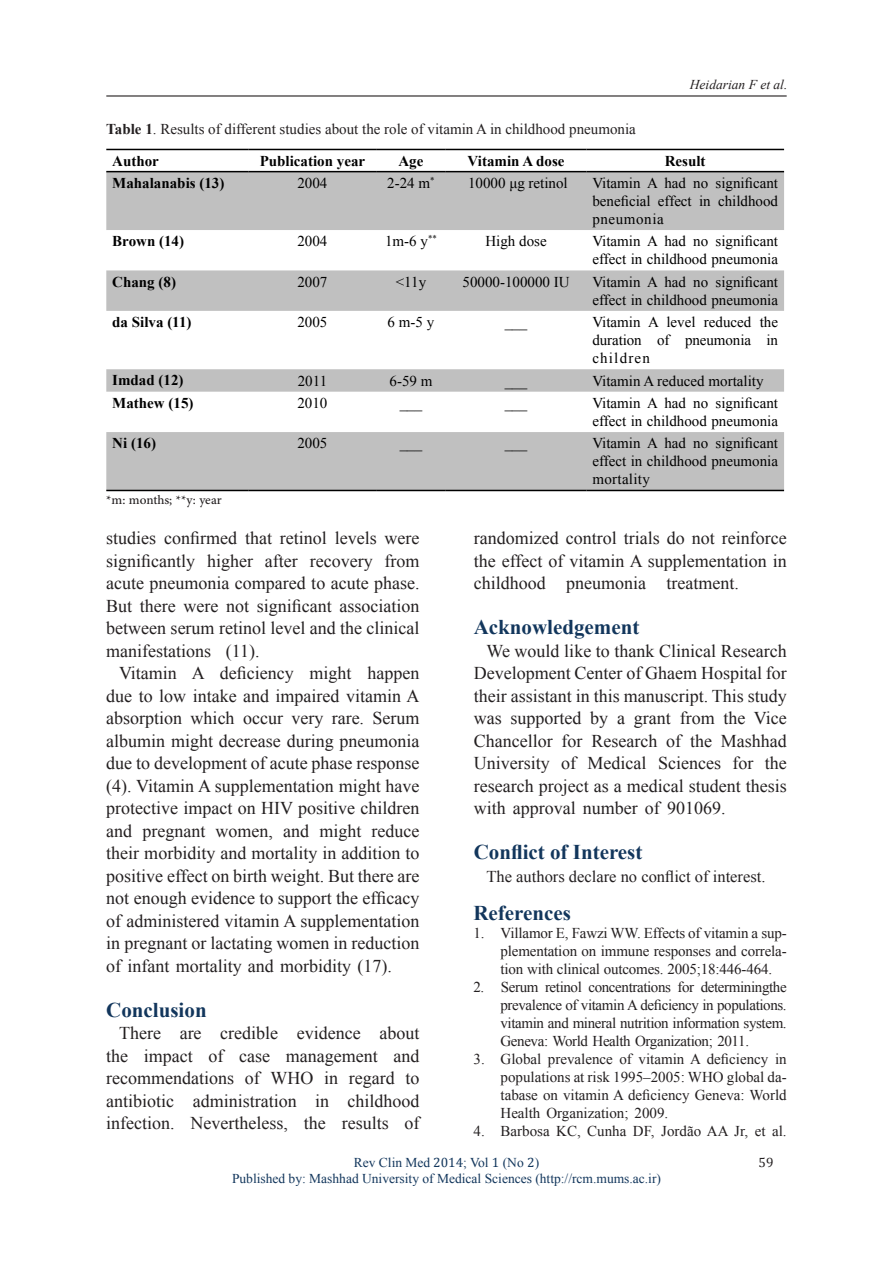
<style>
.page{position:relative;width:893px;height:1263px;background:#fff}
.page>*{position:absolute;margin:0;border:0;box-sizing:border-box;transform-origin:0 0}
.t1{font:700 21px "Times New Roman";color:#12365c}
.t2{font:18px/22.5px "Times New Roman";color:#231f20;text-align:justify}
.t3{font:18px "Adobe Arabic";letter-spacing:-.005em;color:#231f20}
.t4{font:16.5px "Times New Roman";color:#231f20}
.t5{font:15px/18px "Times New Roman";color:#231f20;text-align:justify}
.t6{font:15px/18px "Times New Roman";color:#000;text-align:justify}
.t7{font:700 15px "Times New Roman";color:#000}
.t8{font:13.5px/16.2px "Times New Roman";color:#12365c;text-align:center}
.t9{font:italic 13.5px "Times New Roman";color:#231f20}
.t10{font:13.5px "Cambria";color:#231f20}
.s1{font-weight:700}
.s2{font-family:"Cambria"}
</style>
<div class="page">
<hr style="left:106px;top:95px;width:681px;height:2px;background:#231f20">
<svg style="left:106px;top:172px;width:678px;height:318px;fill:#c0c0c0"></svg>
<hr style="left:106px;top:490px;width:143px;height:1px;background:#000">
<hr style="left:249px;top:490px;width:127px;height:1px;background:#000">
<hr style="left:376px;top:490px;width:70px;height:1px;background:#000">
<hr style="left:446px;top:490px;width:140px;height:1px;background:#000">
<hr style="left:586px;top:490px;width:198px;height:1px;background:#000">
<hr style="left:106px;top:149px;width:143px;height:1px;background:#000">
<hr style="left:249px;top:149px;width:127px;height:1px;background:#000">
<hr style="left:376px;top:149px;width:70px;height:1px;background:#000">
<hr style="left:446px;top:149px;width:140px;height:1px;background:#000">
<hr style="left:586px;top:149px;width:198px;height:1px;background:#000">
<hr style="left:106px;top:171px;width:143px;height:1px;background:#000">
<hr style="left:249px;top:171px;width:127px;height:1px;background:#000">
<hr style="left:376px;top:171px;width:70px;height:1px;background:#000">
<hr style="left:446px;top:171px;width:140px;height:1px;background:#000">
<hr style="left:586px;top:171px;width:198px;height:1px;background:#000">
<p class="t9" style="left:690px;top:75px;width:99px">Heidarian F et al.</p>
<p class="t5" style="left:106px;top:119px;width:531px"><span class="s1">Table 1</span>. Results of different studies about the role of vitamin A in childhood pneumonia</p>
<p class="t7" style="left:112px;top:150px;width:48px">Author</p>
<p class="t7" style="left:260px;top:150px;width:107px">Publication year</p>
<p class="t7" style="left:398px;top:150px;width:26px">Age</p>
<p class="t7" style="left:468px;top:150px;width:98px">Vitamin A dose</p>
<p class="t7" style="left:665px;top:150px;width:42px">Result</p>
<p class="t7" style="left:112px;top:172px;width:114px">Mahalanabis (13)</p>
<p class="t6" style="left:297px;top:174px;width:31px">2004</p>
<p class="t6" style="left:387px;top:174px;width:49px">2-24 m<sup>*</sup></p>
<p class="t6" style="left:468px;top:174px;width:101px">10000 μg retinol</p>
<p class="t6" style="left:592px;top:174px;width:187px">Vitamin A had no significant beneficial effect in childhood pneumonia</p>
<p class="t7" style="left:112px;top:231px;width:73px">Brown (14)</p>
<p class="t6" style="left:297px;top:232px;width:31px">2004</p>
<p class="t6" style="left:385px;top:232px;width:53px">1m-6 y<sup>**</sup></p>
<p class="t6" style="left:485px;top:232px;width:63px">High dose</p>
<p class="t6" style="left:592px;top:232px;width:187px">Vitamin A had no significant effect in childhood pneumonia</p>
<p class="t7" style="left:112px;top:271px;width:65px">Chang (8)</p>
<p class="t6" style="left:297px;top:273px;width:31px">2007</p>
<p class="t6" style="left:396px;top:273px;width:32px">&gt;11y</p>
<p class="t6" style="left:462px;top:273px;width:109px">50000-100000 IU</p>
<p class="t6" style="left:592px;top:273px;width:187px">Vitamin A had no significant effect in childhood pneumonia</p>
<p class="t7" style="left:112px;top:312px;width:81px">da Silva (11)</p>
<p class="t6" style="left:297px;top:313px;width:31px">2005</p>
<p class="t6" style="left:388px;top:313px;width:48px">6 m-5 y</p>
<p class="t6" style="left:505px;top:313px;width:24px">___</p>
<p class="t6" style="left:592px;top:313px;width:187px">Vitamin A level reduced the duration of pneumonia in children</p>
<p class="t7" style="left:112px;top:370px;width:73px">Imdad (12)</p>
<p class="t6" style="left:298px;top:371px;width:31px">2011</p>
<p class="t6" style="left:389px;top:371px;width:44px">6-59 m</p>
<p class="t6" style="left:505px;top:371px;width:24px">___</p>
<p class="t7" style="left:112px;top:392px;width:83px">Mathew (15)</p>
<p class="t6" style="left:297px;top:394px;width:31px">2010</p>
<p class="t7" style="left:112px;top:433px;width:45px">Ni (16)</p>
<p class="t6" style="left:297px;top:434px;width:31px">2005</p>
<p class="t3" style="left:106px;top:487px;width:117px">*m: months; **y: year</p>
<p class="t6" style="left:400px;top:394px;width:24px">___</p>
<p class="t6" style="left:505px;top:394px;width:24px">___</p>
<p class="t6" style="left:400px;top:434px;width:24px">___</p>
<p class="t6" style="left:505px;top:434px;width:24px">___</p>
<p class="t6" style="left:592px;top:371px;width:173px">Vitamin A reduced mortality</p>
<p class="t6" style="left:592px;top:394px;width:187px">Vitamin A had no significant effect in childhood pneumonia</p>
<p class="t6" style="left:592px;top:434px;width:187px">Vitamin A had no significant effect in childhood pneumonia mortality</p>
<p class="t2" style="left:106px;top:526px;width:315px">studies confirmed that retinol levels were significantly higher after recovery from acute pneumonia compared to acute phase.<br>But there were not significant association between serum retinol level and the clinical manifestations (11).</p>
<p class="t2" style="left:106px;top:661px;width:315px;text-indent:13px">Vitamin A deficiency might happen due to low intake and impaired vitamin A absorption which occur very rare. Serum albumin might decrease during pneumonia due to development of acute phase response (4). Vitamin A supplementation might have protective impact on HIV positive children and pregnant women, and might reduce their morbidity and mortality in addition to positive effect on birth weight. But there are not enough evidence to support the efficacy of administered vitamin A supplementation in pregnant or lactating women in reduction of infant mortality and morbidity (17).</p>
<p class="t1" style="left:106px;top:995px;width:102px">Conclusion</p>
<p class="t2" style="left:106px;top:1021px;width:315px;text-indent:13px">There are credible evidence about the impact of case management and recommendations of WHO in regard to antibiotic administration in childhood infection. Nevertheless, the results of</p>
<p class="t2" style="left:474px;top:526px;width:315px">randomized control trials do not reinforce the effect of vitamin A supplementation in childhood pneumonia treatment.</p>
<p class="t1" style="left:474px;top:612px;width:167px">Acknowledgement</p>
<p class="t2" style="left:474px;top:639px;width:315px;text-indent:13px">We would like to thank Clinical Research Development Center of Ghaem Hospital for their assistant in this manuscript. This study was supported by a grant from the Vice Chancellor for Research of the Mashhad University of Medical Sciences for the research project as a medical student thesis with approval number of 901069.</p>
<p class="t1" style="left:474px;top:837px;width:170px">Conflict of Interest</p>
<p class="t4" style="left:486px;top:865px;width:281px">The authors declare no conflict of interest.</p>
<p class="t1" style="left:473px;top:898px;width:99px">References</p>
<p class="t5" style="left:500px;top:924px;width:288px;text-indent:-27px">1. Villamor E, Fawzi WW. Effects of vitamin a sup&shy;plementation on immune responses and correla&shy;tion with clinical outcomes. 2005;18:446-464.</p>
<p class="t5" style="left:500px;top:978px;width:288px;text-indent:-27px">2. Serum retinol concentrations for determiningthe prevalence of vitamin A deficiency in populations. vitamin and mineral nutrition information system.<br>Geneva: World Health Organization; 2011.</p>
<p class="t5" style="left:500px;top:1050px;width:288px;text-indent:-27px">3. Global prevalence of vitamin A deficiency in populations at risk 1995–2005: WHO global da&shy;tabase on vitamin A deficiency Geneva: World Health Organization; 2009.</p>
<p class="t5" style="left:473px;top:1122px;width:315px">4. Barbosa KC, Cunha DF, Jordão AA Jr, et al.</p>
<p class="t8" style="left:232px;top:1154px;width:430px">Rev Clin Med <span class="s2">2014</span>; Vol <span class="s2">1</span> (No <span class="s2">2</span>)<br>Published by: Mashhad University of Medical Sciences (http://rcm.mums.ac.ir)</p>
<p class="t10" style="left:759px;top:1154px;width:16px">59</p>
</div>
